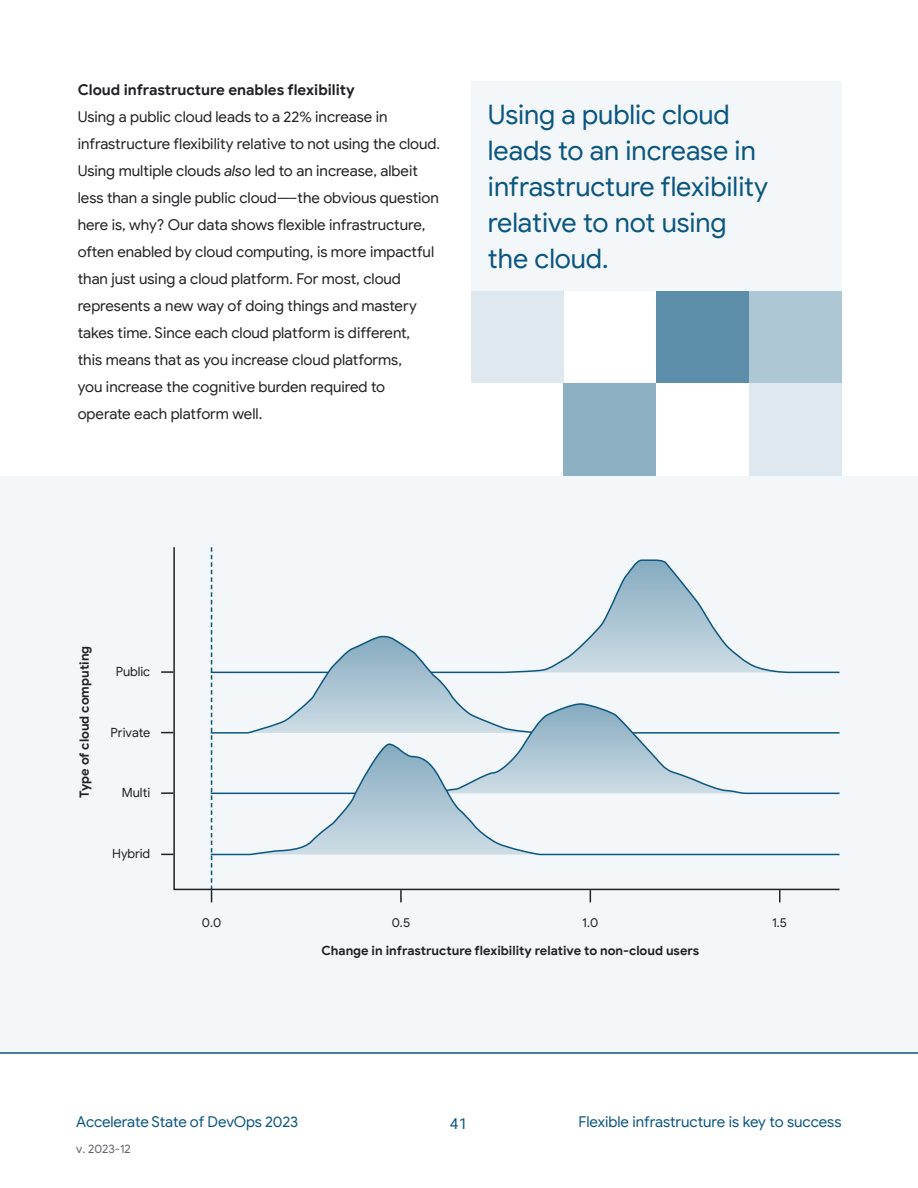
<style>
.page{position:relative;width:918px;height:1188px;background:#fff}
.page>*{position:absolute;margin:0;border:0;box-sizing:border-box;transform-origin:0 0}
.t1{font:27px/36px "Google Sans";letter-spacing:-.005em;color:#0b5680}
.t2{font:15px/27px "Google Sans";letter-spacing:-.005em;color:#202124}
.t3{font:15px "Google Sans";letter-spacing:-.01em;color:#0b5680}
.t4{font:700 15px "Google Sans";letter-spacing:-.005em;color:#202124}
.t5{font:15px "Roboto Mono";color:#0b5680}
.t6{font:700 12.75px "Google Sans";letter-spacing:-.005em;color:#202124}
.t7{font:12.75px "Google Sans";letter-spacing:-.005em;color:#202124}
.t8{font:12px "Google Sans";color:#5f6368}
.s1{font-style:italic}
</style>
<div class="page">
<div style="left:749px;top:291px;width:93px;height:92px;background:#adc7d5"></div>
<div style="left:656px;top:291px;width:93px;height:92px;background:#5c8eaa"></div>
<div style="left:564px;top:383px;width:92px;height:93px;background:#8db0c3"></div>
<div style="left:749px;top:383px;width:93px;height:93px;background:#dee8ee"></div>
<div style="left:471px;top:291px;width:93px;height:92px;background:#dee8ee"></div>
<div style="left:0;top:476px;width:918px;height:577px;background:#f3f7f9"></div>
<hr style="left:0;top:1052px;width:918px;height:2px;background:#0b5680">
<svg style="left:173px;top:547px;width:667px;height:344px"></svg>
<svg style="left:161px;top:671px;width:12px;height:2px"></svg>
<svg style="left:211px;top:547px;width:1px;height:355px"></svg>
<svg style="left:161px;top:732px;width:12px;height:1px"></svg>
<svg style="left:400px;top:890px;width:2px;height:12px"></svg>
<svg style="left:161px;top:792px;width:12px;height:2px"></svg>
<svg style="left:590px;top:890px;width:1px;height:12px"></svg>
<svg style="left:161px;top:854px;width:12px;height:1px"></svg>
<svg style="left:779px;top:890px;width:2px;height:12px"></svg>
<div style="left:471px;top:81px;width:371px;height:210px;background:#f3f7f9"></div>
<p class="t4" style="left:78px;top:81px;width:279px">Cloud infrastructure enables flexibility</p>
<p class="t2" style="left:78px;top:104px;width:364px">Using a public cloud leads to a 22% increase in infrastructure flexibility relative to not using the cloud.<br>Using multiple clouds <span class="s1">also</span> led to an increase, albeit less than a single public cloud—–the obvious question here is, why? Our data shows flexible infrastructure, often enabled by cloud computing, is more impactful than just using a cloud platform. For most, cloud represents a new way of doing things and mastery takes time. Since each cloud platform is different,<br>this means that as you increase cloud platforms,<br>you increase the cognitive burden required to operate each platform well.</p>
<h1 class="t1" style="left:488px;top:97px;width:282px">Using a public cloud leads to an increase in infrastructure flexibility relative to not using the cloud.</h1>
<p class="t6" style="left:76px;top:798px;width:154px;rotate:-90deg">Type of cloud computing</p>
<p class="t7" style="left:116px;top:664px;width:36px">Public</p>
<p class="t7" style="left:111px;top:724px;width:41px">Private</p>
<p class="t7" style="left:122px;top:785px;width:30px">Multi</p>
<p class="t7" style="left:112px;top:846px;width:40px">Hybrid</p>
<p class="t7" style="left:582px;top:915px;width:18px">1.0</p>
<p class="t7" style="left:772px;top:915px;width:17px">1.5</p>
<p class="t7" style="left:202px;top:915px;width:21px">0.0</p>
<p class="t7" style="left:392px;top:915px;width:20px">0.5</p>
<p class="t6" style="left:322px;top:943px;width:379px">Change in infrastructure flexibility relative to non-cloud users</p>
<p class="t3" style="left:76px;top:1113px;width:223px">Accelerate State of DevOps 2023</p>
<p class="t8" style="left:76px;top:1141px;width:56px">v. 2023-12</p>
<p class="t5" style="left:450px;top:1113px;width:19px">41</p>
<p class="t3" style="left:579px;top:1113px;width:264px">Flexible infrastructure is key to success</p>
</div>
